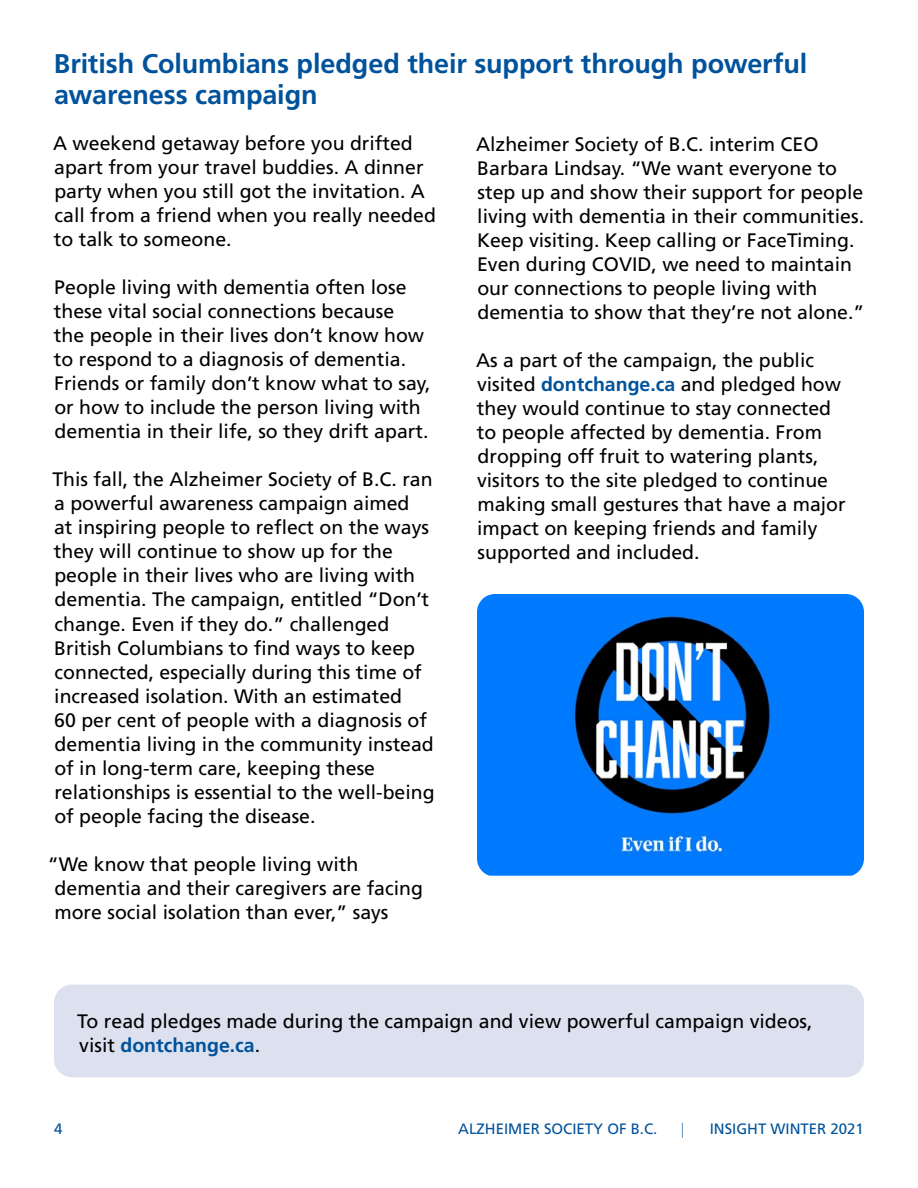
<style>
.page{position:relative;width:918px;height:1188px;background:#fff}
.page>*{position:absolute;margin:0;border:0;box-sizing:border-box;transform-origin:0 0}
.t1{font:700 27px/31.5px "Frutiger LT Std";letter-spacing:-.005em;color:#00529b}
.t2{font:19.5px/24px "Frutiger LT Std";color:#000}
.t3{font:15px "Frutiger LT Std";color:#00529b}
.t4{font:15px "Frutiger LT Std";color:#00529b;scale:.5 1}
.s1{font-weight:700;color:#00529b}
</style>
<div class="page">
<div style="left:54px;top:985px;width:810px;height:92px;background:#dde0ef;border-radius:18px"></div>
<img style="left:477px;top:594px;width:387px;height:282px">
<h1 class="t1" style="left:54px;top:48px;width:755px">British Columbians pledged their support through powerful awareness campaign</h1>
<p class="t2" style="left:53px;top:132px;width:384px">A weekend getaway before you drifted apart from your travel buddies. A dinner party when you still got the invitation. A call from a friend when you really needed to talk to someone.</p>
<p class="t2" style="left:54px;top:276px;width:378px">People living with dementia often lose these vital social connections because<br>the people in their lives don’t know how to respond to a diagnosis of dementia.<br>Friends or family don’t know what to say, or how to include the person living with dementia in their life, so they drift apart.</p>
<p class="t2" style="left:52px;top:468px;width:384px">This fall, the Alzheimer Society of B.C. ran a powerful awareness campaign aimed<br>at inspiring people to reflect on the ways they will continue to show up for the people in their lives who are living with dementia. The campaign, entitled “Don’t change. Even if they do.” challenged British Columbians to find ways to keep connected, especially during this time of increased isolation. With an estimated<br>60 per cent of people with a diagnosis of dementia living in the community instead of in long-term care, keeping these relationships is essential to the well-being of people facing the disease.</p>
<p class="t2" style="left:54px;top:852px;width:370px;text-indent:-7px">“We know that people living with dementia and their caregivers are facing more social isolation than ever,” says</p>
<p class="t2" style="left:476px;top:132px;width:390px">Alzheimer Society of B.C. interim CEO Barbara Lindsay. “We want everyone to step up and show their support for people living with dementia in their communities.<br>Keep visiting. Keep calling or FaceTiming.<br>Even during COVID, we need to maintain our connections to people living with dementia to show that they’re not alone.”</p>
<p class="t2" style="left:476px;top:348px;width:371px">As a part of the campaign, the public visited <span class="s1">dontchange.ca</span> and pledged how they would continue to stay connected to people affected by dementia. From dropping off fruit to watering plants, visitors to the site pledged to continue making small gestures that have a major impact on keeping friends and family supported and included.</p>
<p class="t2" style="left:77px;top:1009px;width:737px">To read pledges made during the campaign and view powerful campaign videos, visit <span class="s1">dontchange.ca</span>.</p>
<p class="t3" style="left:54px;top:1120px;width:10px">4</p>
<p class="t3" style="left:458px;top:1120px;width:201px">ALZHEIMER SOCIETY OF B.C.</p>
<p class="t4" style="left:682px;top:1120px;width:5px">|</p>
<p class="t3" style="left:710px;top:1120px;width:156px">INSIGHT WINTER 2021</p>
</div>
